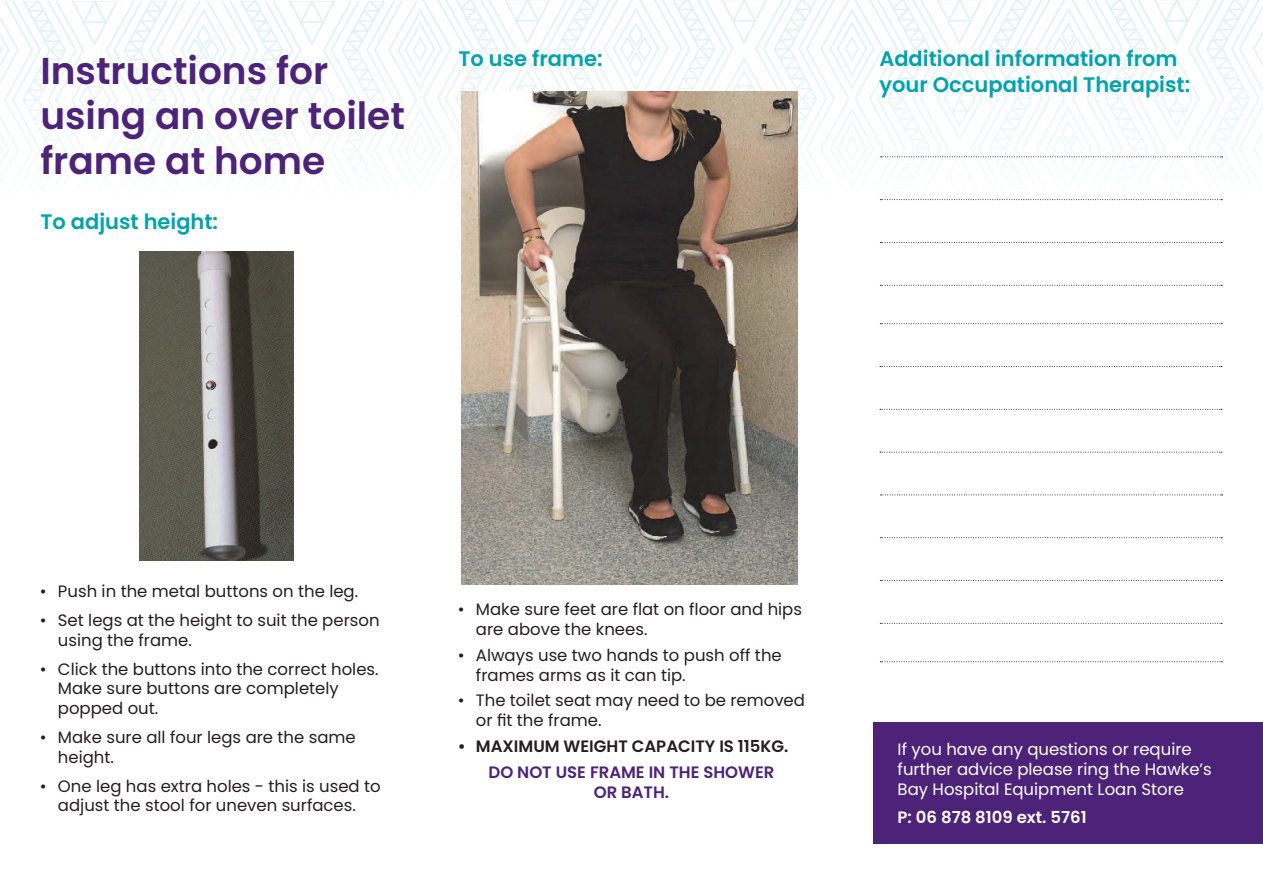
<style>
.page{position:relative;width:1263px;height:893px;background:#fff}
.page>*{position:absolute;margin:0;border:0;box-sizing:border-box;transform-origin:0 0}
.t1{font:600 37.5px/45px "Poppins";color:#4d2379}
.t2{font:600 21px/25.2px "Poppins";color:#00a2ac}
.t3{font:16.5px/19.8px "Poppins";color:#231f20}
.t4{font:16.5px/19.8px "Poppins";color:#fff}
.t5{font:600 16.5px/19.8px "Poppins";color:#4d2379;text-align:center}
.t6{font:600 16.5px "Poppins";color:#231f20}
.t7{font:600 16.5px "Poppins";color:#fff}
</style>
<div class="page">
<img style="left:0;top:0;width:1263px;height:198px">
<img style="left:139px;top:252px;width:154px;height:308px">
<img style="left:462px;top:91px;width:336px;height:493px">
<div style="left:873px;top:722px;width:390px;height:122px;background:#4d2379"></div>
<svg style="left:880px;top:156px;width:342px;height:1px"></svg>
<svg style="left:880px;top:199px;width:342px;height:1px"></svg>
<svg style="left:880px;top:242px;width:342px;height:1px"></svg>
<svg style="left:880px;top:285px;width:342px;height:1px"></svg>
<svg style="left:880px;top:323px;width:342px;height:1px"></svg>
<svg style="left:880px;top:366px;width:342px;height:1px"></svg>
<svg style="left:880px;top:409px;width:342px;height:1px"></svg>
<svg style="left:880px;top:452px;width:342px;height:1px"></svg>
<svg style="left:880px;top:495px;width:342px;height:1px"></svg>
<svg style="left:880px;top:537px;width:342px;height:1px"></svg>
<svg style="left:880px;top:580px;width:342px;height:1px"></svg>
<svg style="left:880px;top:623px;width:342px;height:1px"></svg>
<svg style="left:880px;top:661px;width:342px;height:1px"></svg>
<h1 class="t1" style="left:40px;top:48px;width:366px">Instructions for using an over toilet frame at home</h1>
<p class="t2" style="left:40px;top:209px;width:179px">To adjust height:</p>
<p class="t2" style="left:458px;top:47px;width:146px">To use frame:</p>
<p class="t2" style="left:879px;top:47px;width:312px">Additional information from your Occupational Therapist:</p>
<p class="t3" style="left:40px;top:582px;width:320px">• Push in the metal buttons on the leg.</p>
<p class="t3" style="left:58px;top:610px;width:323px;text-indent:-18px">• Set legs at the height to suit the person using the frame.</p>
<p class="t3" style="left:58px;top:659px;width:322px;text-indent:-18px">• Click the buttons into the correct holes.<br>Make sure buttons are completely popped out.</p>
<p class="t3" style="left:58px;top:727px;width:299px;text-indent:-18px">• Make sure all four legs are the same height.</p>
<p class="t3" style="left:40px;top:776px;width:342px;text-align:center">• One leg has extra holes - this is used to adjust the stool for uneven surfaces.</p>
<p class="t3" style="left:476px;top:600px;width:328px;text-indent:-18px">• Make sure feet are flat on floor and hips are above the knees.</p>
<p class="t3" style="left:476px;top:645px;width:307px;text-indent:-18px">• Always use two hands to push off the frames arms as it can tip.</p>
<p class="t3" style="left:476px;top:691px;width:331px;text-indent:-18px">• The toilet seat may need to be removed or fit the frame.</p>
<p class="t6" style="left:458px;top:737px;width:332px">• MAXIMUM WEIGHT CAPACITY IS 115KG.</p>
<p class="t5" style="left:488px;top:762px;width:287px">DO NOT USE FRAME IN THE SHOWER<br>OR BATH.</p>
<p class="t4" style="left:898px;top:739px;width:316px">If you have any questions or require further advice please ring the Hawke’s<br>Bay Hospital Equipment Loan Store</p>
<p class="t7" style="left:898px;top:808px;width:191px">P: 06 878 8109 ext. 5761</p>
</div>
